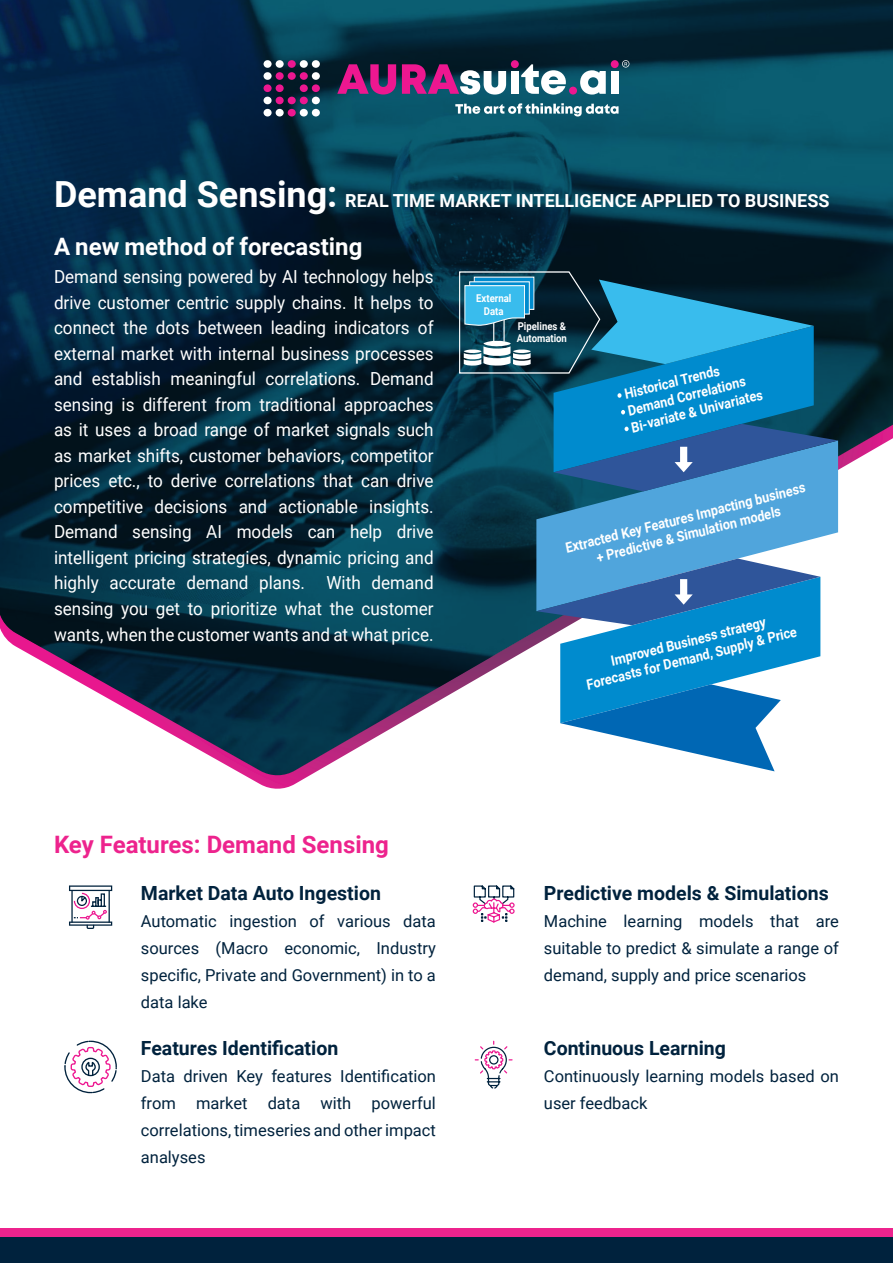
<style>
.page{position:relative;width:893px;height:1263px;background:#fff}
.page>*{position:absolute;margin:0;border:0;box-sizing:border-box;transform-origin:0 0}
.t1{font:700 24px "Roboto";color:#ed238d}
.t2{font:700 24px "Roboto";color:#fff}
.t3{font:700 19.5px "Roboto";color:#00223d}
.t4{font:18px/25.5px "Roboto";color:#fff;text-align:justify;scale:.95 1}
.t5{font:700 18px "Roboto";color:#fff}
.t6{font:16.5px/27px "Roboto";color:#00223d;text-align:justify}
.t7{font:700 14.25px/17px "Roboto";color:#fff;text-align:center;scale:.9 1}
.t8{font:700 10.8px/12.9px "Roboto";color:#fff;scale:.89 1}
.s1{font-size:36px}
</style>
<div class="page">
<div style="left:0;top:1228px;width:893px;height:25px;background:#ed238d"></div>
<img style="left:0;top:0;width:893px;height:777px">
<svg style="left:536px;top:491px;width:302px;height:120px;background:#5ca7d6"></svg>
<svg style="left:536px;top:558px;width:284px;height:213px"></svg>
<svg style="left:458px;top:271px;width:380px;height:220px;background:#186891"></svg>
<div style="left:0;top:1237px;width:893px;height:26px;background:#00223d"></div>
<svg style="left:474px;top:1040px;width:39px;height:49px"></svg>
<div style="left:489px;top:1055px;width:9px;height:9px;border:1px solid #00223d;border-radius:50%"></div>
<svg style="left:472px;top:885px;width:43px;height:38px"></svg>
<svg style="left:64px;top:1040px;width:53px;height:54px"></svg>
<svg style="left:69px;top:885px;width:43px;height:44px"></svg>
<div style="left:264px;top:72px;width:8px;height:8px;background:#fff;border-radius:50%"></div>
<div style="left:264px;top:60px;width:8px;height:8px;background:#fff;border-radius:50%"></div>
<div style="left:264px;top:84px;width:8px;height:8px;background:#ed1790;border-radius:50%"></div>
<div style="left:264px;top:97px;width:8px;height:7px;background:#fff;border-radius:50%"></div>
<div style="left:264px;top:109px;width:8px;height:7px;background:#fff;border-radius:50%"></div>
<div style="left:276px;top:72px;width:8px;height:8px;background:#ed1790;border-radius:50%"></div>
<div style="left:276px;top:60px;width:8px;height:8px;background:#fff;border-radius:50%"></div>
<div style="left:276px;top:84px;width:8px;height:8px;background:#ed1790;border-radius:50%"></div>
<div style="left:276px;top:97px;width:8px;height:7px;background:#ed1790;border-radius:50%"></div>
<div style="left:276px;top:109px;width:8px;height:7px;background:#fff;border-radius:50%"></div>
<div style="left:288px;top:72px;width:8px;height:8px;background:#ed1790;border-radius:50%"></div>
<div style="left:288px;top:60px;width:8px;height:8px;background:#ed1790;border-radius:50%"></div>
<div style="left:288px;top:97px;width:8px;height:7px;background:#ed1790;border-radius:50%"></div>
<div style="left:288px;top:109px;width:8px;height:7px;background:#ed1790;border-radius:50%"></div>
<div style="left:300px;top:72px;width:8px;height:8px;background:#ed1790;border-radius:50%"></div>
<div style="left:300px;top:60px;width:8px;height:8px;background:#fff;border-radius:50%"></div>
<div style="left:312px;top:72px;width:8px;height:8px;background:#fff;border-radius:50%"></div>
<div style="left:312px;top:60px;width:8px;height:8px;background:#fff;border-radius:50%"></div>
<div style="left:300px;top:84px;width:8px;height:8px;background:#ed1790;border-radius:50%"></div>
<div style="left:300px;top:97px;width:8px;height:7px;background:#ed1790;border-radius:50%"></div>
<div style="left:300px;top:109px;width:8px;height:7px;background:#fff;border-radius:50%"></div>
<div style="left:312px;top:84px;width:8px;height:8px;background:#ed1790;border-radius:50%"></div>
<div style="left:312px;top:97px;width:8px;height:7px;background:#fff;border-radius:50%"></div>
<div style="left:312px;top:109px;width:8px;height:7px;background:#fff;border-radius:50%"></div>
<svg style="left:455px;top:103px;width:164px;height:13px"></svg>
<div style="left:511px;top:71px;width:8px;height:23px;background:#fff"></div>
<svg style="left:521px;top:64px;width:45px;height:31px"></svg>
<svg style="left:580px;top:70px;width:26px;height:25px"></svg>
<div style="left:611px;top:71px;width:8px;height:23px;background:#fff"></div>
<div style="left:511px;top:60px;width:8px;height:8px;background:#ed1790;border-radius:50%"></div>
<div style="left:569px;top:87px;width:8px;height:8px;background:#ed1790;border-radius:50%"></div>
<div style="left:611px;top:60px;width:8px;height:8px;background:#ed1790;border-radius:50%"></div>
<svg style="left:337px;top:64px;width:59px;height:30px;background:#881f6a"></svg>
<svg style="left:402px;top:64px;width:104px;height:31px"></svg>
<svg style="left:622px;top:60px;width:7px;height:8px"></svg>
<p class="t5" style="left:54px;top:188px;width:777px"><span class="s1">Demand Sensing:</span> REAL TIME MARKET INTELLIGENCE APPLIED TO BUSINESS</p>
<p class="t2" style="left:54px;top:230px;width:310px">A new method of forecasting</p>
<p class="t4" style="left:54px;top:264px;width:401px">Demand sensing powered by AI technology helps drive customer centric supply chains. It helps to connect the dots between leading indicators of external market with internal business processes and establish meaningful correlations. Demand sensing is different from traditional approaches as it uses a broad range of market signals such as market shifts, customer behaviors, competitor prices etc., to derive correlations that can drive competitive decisions and actionable insights.<br>Demand sensing AI models can help drive intelligent pricing strategies, dynamic pricing and highly accurate demand plans. With demand sensing you get to prioritize what the customer wants, when the customer wants and at what price.</p>
<p class="t8" style="left:476px;top:291px;width:41px;text-align:center">External<br>Data</p>
<p class="t8" style="left:517px;top:319px;width:58px">Pipelines &amp;<br>Automation</p>
<p class="t7" style="left:621px;top:386px;width:152px;text-align:left;rotate:-14deg">Historical Trends<br>Demand Correlations<br>Bi-variate &amp; Univariates</p>
<p class="t7" style="left:563px;top:539px;width:276px;rotate:-14deg">Extracted Key Features Impacting business + Predictive &amp; Simulation models</p>
<p class="t7" style="left:580px;top:659px;width:242px;rotate:-14deg">Improved Business strategy<br>Forecasts for Demand, Supply &amp; Price</p>
<p class="t1" style="left:54px;top:828px;width:336px">Key Features: Demand Sensing</p>
<p class="t3" style="left:141px;top:879px;width:242px">Market Data Auto Ingestion</p>
<p class="t6" style="left:141px;top:907px;width:297px">Automatic ingestion of various data sources (Macro economic, Industry specific, Private and Government) in to a data lake</p>
<p class="t3" style="left:141px;top:1035px;width:199px">Features Identification</p>
<p class="t6" style="left:141px;top:1062px;width:297px">Data driven Key features Identification from market data with powerful correlations, timeseries and other impact analyses</p>
<p class="t3" style="left:544px;top:879px;width:286px">Predictive models &amp; Simulations</p>
<p class="t6" style="left:544px;top:907px;width:297px">Machine learning models that are suitable to predict &amp; simulate a range of demand, supply and price scenarios</p>
<p class="t3" style="left:544px;top:1035px;width:183px">Continuous Learning</p>
<p class="t6" style="left:544px;top:1062px;width:296px">Continuously learning models based on user feedback</p>
</div>
